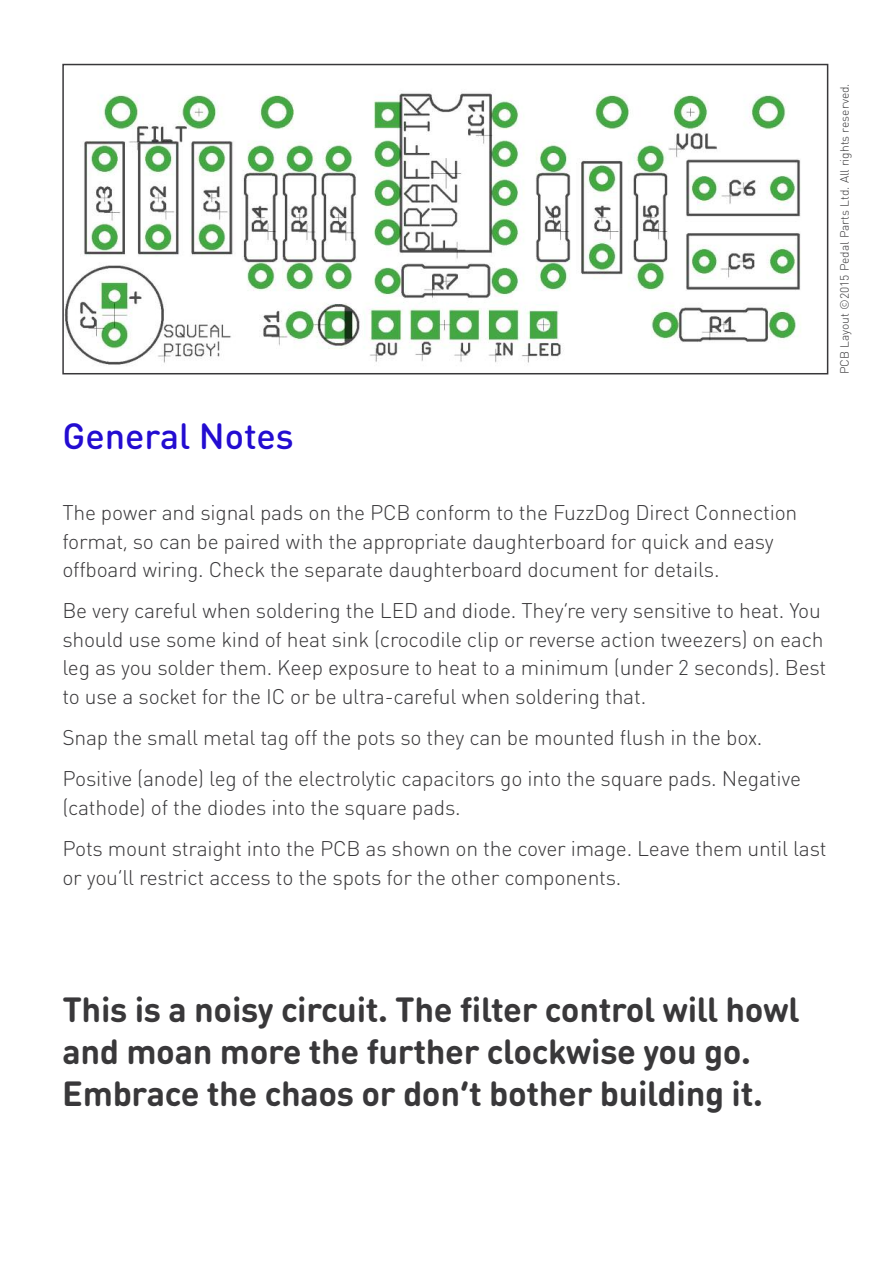
<style>
.page{position:relative;width:893px;height:1263px;background:#fff}
.page>*{position:absolute;margin:0;border:0;box-sizing:border-box;transform-origin:0 0}
.t1{font:500 36px "DIN Round Pro";color:#230cd1}
.t2{font:700 34.5px/42px "DIN Round Pro";letter-spacing:-.01em;color:#39383a}
.t3{font:300 21px/28.5px "DIN Round Pro";letter-spacing:-.01em;color:#39383a}
.t4{font:300 12px "DIN Round Pro";color:#39383a}
</style>
<div class="page">
<img style="left:65px;top:92px;width:736px;height:274px">
<div style="left:62px;top:64px;width:766px;height:310px;border:2px solid #39383a"></div>
<h1 class="t1" style="left:62px;top:416px;width:233px">General Notes</h1>
<p class="t4" style="left:838px;top:374px;width:292px;rotate:-90deg">PCB Layout ©2015 Pedal Parts Ltd. All rights reserved.</p>
<p class="t3" style="left:62px;top:499px;width:736px">The power and signal pads on the PCB conform to the FuzzDog Direct Connection format, so can be paired with the appropriate daughterboard for quick and easy offboard wiring. Check the separate daughterboard document for details.</p>
<p class="t3" style="left:62px;top:597px;width:765px">Be very careful when soldering the LED and diode. They’re very sensitive to heat. You should use some kind of heat sink (crocodile clip or reverse action tweezers) on each leg as you solder them. Keep exposure to heat to a minimum (under 2 seconds). Best to use a socket for the IC or be ultra-careful when soldering that.</p>
<p class="t3" style="left:62px;top:717px;width:740px;line-height:41.2px">Snap the small metal tag off the pots so they can be mounted flush in the box.<br>Positive (anode) leg of the electrolytic capacitors go into the square pads. Negative</p>
<p class="t3" style="left:62px;top:787px;width:766px;line-height:41.2px">(cathode) of the diodes into the square pads.<br>Pots mount straight into the PCB as shown on the cover image. Leave them until last</p>
<p class="t3" style="left:62px;top:863px;width:561px">or you’ll restrict access to the spots for the other components.</p>
<h2 class="t2" style="left:62px;top:989px;width:739px">This is a noisy circuit. The filter control will howl and moan more the further clockwise you go.<br>Embrace the chaos or don’t bother building it.</h2>
</div>
